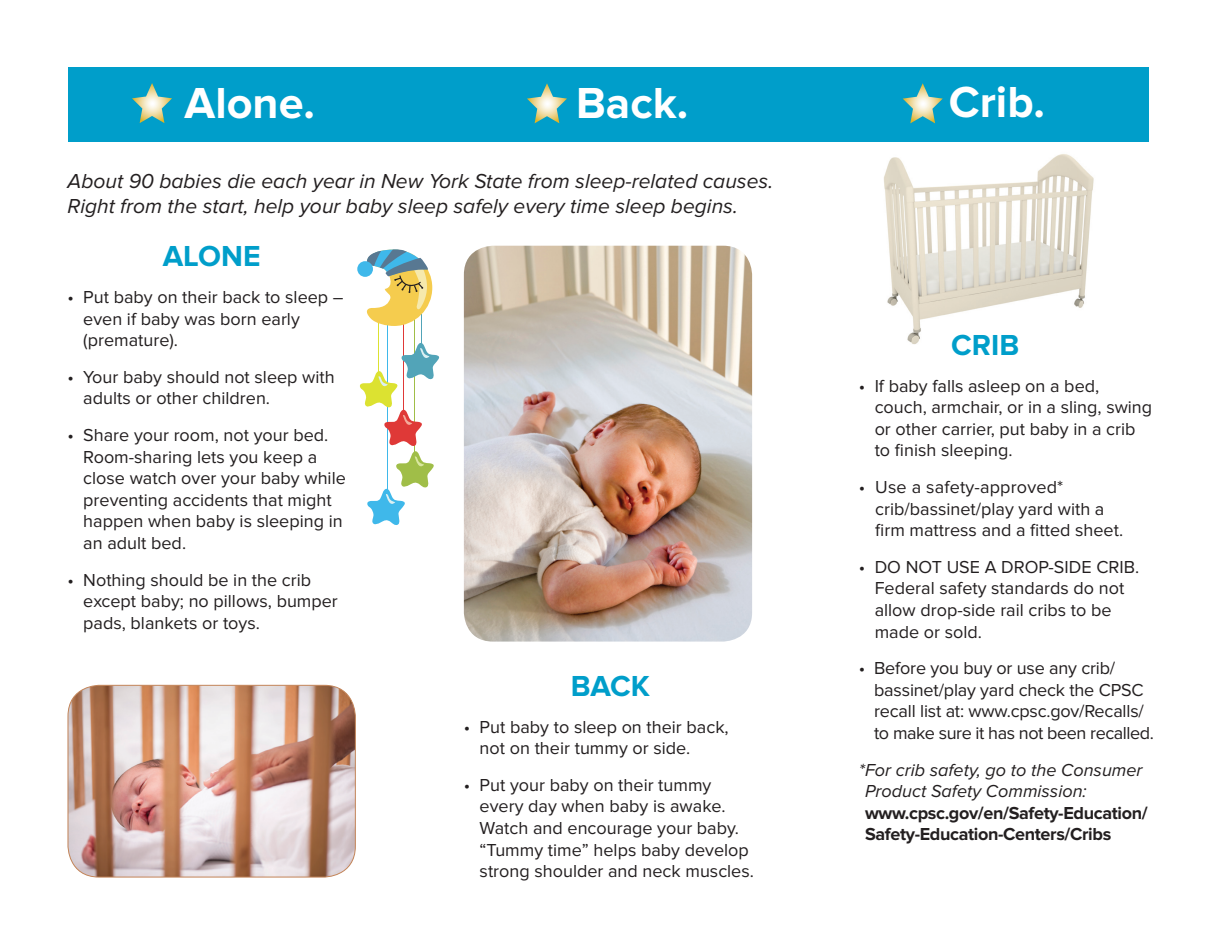
<style>
.page{position:relative;width:1216px;height:945px;background:#fff}
.page>*{position:absolute;margin:0;border:0;box-sizing:border-box;transform-origin:0 0}
.t1{font:700 45px "Proxima Nova";color:#fff}
.t2{font:700 30px "Proxima Nova";color:#009eca}
.t3{font:italic 21px/25.2px "Proxima Nova";color:#231f20}
.t4{font:18px/21.6px "Proxima Nova";color:#231f20}
.t5{font:700 18px/21.6px "Proxima Nova";letter-spacing:-.02em;color:#231f20}
.t6{font:italic 18px/21.6px "Proxima Nova";color:#231f20}
</style>
<div class="page">
<img style="left:884px;top:154px;width:210px;height:190px">
<div style="left:68px;top:68px;width:1080px;height:74px;background:#009eca"></div>
<svg style="left:902px;top:83px;width:40px;height:40px"></svg>
<img style="left:464px;top:246px;width:288px;height:396px">
<svg style="left:527px;top:83px;width:40px;height:40px"></svg>
<svg style="left:132px;top:83px;width:40px;height:40px"></svg>
<img style="left:68px;top:685px;width:287px;height:192px">
<div style="left:68px;top:685px;width:288px;height:192px;border:1px solid #c38458;border-radius:31px"></div>
<hr style="left:420px;top:314px;width:1px;height:31px;background:#52a4b8">
<hr style="left:403px;top:320px;width:1px;height:109px;background:#df3937">
<hr style="left:386px;top:316px;width:1px;height:175px;background:#3fb8ea">
<hr style="left:378px;top:322px;width:1px;height:59px;background:#dce231">
<hr style="left:414px;top:318px;width:1px;height:136px;background:#a0be48">
<div style="left:357px;top:261px;width:16px;height:16px;background:#3fb8ea;border-radius:50%"></div>
<svg style="left:364px;top:250px;width:68px;height:76px"></svg>
<svg style="left:360px;top:343px;width:79px;height:182px"></svg>
<h1 class="t1" style="left:184px;top:77px;width:132px">Alone.</h1>
<h1 class="t1" style="left:576px;top:77px;width:114px">Back.</h1>
<p class="t3" style="left:68px;top:168px;width:707px">About 90 babies die each year in New York State from sleep-related causes.<br>Right from the start, help your baby sleep safely every time sleep begins.</p>
<h2 class="t2" style="left:163px;top:239px;width:99px">ALONE</h2>
<p class="t4" style="left:83px;top:287px;width:262px;text-indent:-16px">• Put baby on their back to sleep – even if baby was born early (premature).</p>
<p class="t4" style="left:83px;top:366px;width:253px;text-indent:-16px">• Your baby should not sleep with adults or other children.</p>
<p class="t4" style="left:83px;top:425px;width:264px;text-indent:-16px">• Share your room, not your bed.<br>Room-sharing lets you keep a close watch over your baby while preventing accidents that might happen when baby is sleeping in an adult bed.</p>
<p class="t4" style="left:83px;top:569px;width:256px;text-indent:-16px">• Nothing should be in the crib except baby; no pillows, bumper pads, blankets or toys.</p>
<h2 class="t2" style="left:570px;top:669px;width:81px">BACK</h2>
<p class="t4" style="left:479px;top:716px;width:250px;text-indent:-16px">• Put baby to sleep on their back, not on their tummy or side.</p>
<p class="t4" style="left:479px;top:774px;width:276px;text-indent:-16px">• Put your baby on their tummy every day when baby is awake.<br>Watch and encourage your baby. “Tummy time” helps baby develop strong shoulder and neck muscles.</p>
<h1 class="t1" style="left:948px;top:76px;width:98px">Crib.</h1>
<h2 class="t2" style="left:950px;top:328px;width:70px">CRIB</h2>
<p class="t4" style="left:874px;top:375px;width:279px;text-indent:-16px">• If baby falls asleep on a bed, couch, armchair, or in a sling, swing or other carrier, put baby in a crib to finish sleeping.</p>
<p class="t4" style="left:875px;top:476px;width:249px;text-indent:-16px">• Use a safety-approved* crib/bassinet/play yard with a firm mattress and a fitted sheet.</p>
<p class="t4" style="left:874px;top:556px;width:266px;text-indent:-16px">• DO NOT USE A DROP-SIDE CRIB.<br>Federal safety standards do not allow drop-side rail cribs to be made or sold.</p>
<p class="t4" style="left:873px;top:658px;width:281px;text-indent:-15px">• Before you buy or use any crib/ bassinet/play yard check the CPSC recall list at: www.cpsc.gov/Recalls/ to make sure it has not been recalled.</p>
<p class="t6" style="left:864px;top:759px;width:279px;text-indent:-6px">*For crib safety, go to the Consumer<br>Product Safety Commission:</p>
<p class="t5" style="left:864px;top:802px;width:284px">www.cpsc.gov/en/Safety-Education/<br>Safety-Education-Centers/Cribs</p>
</div>
